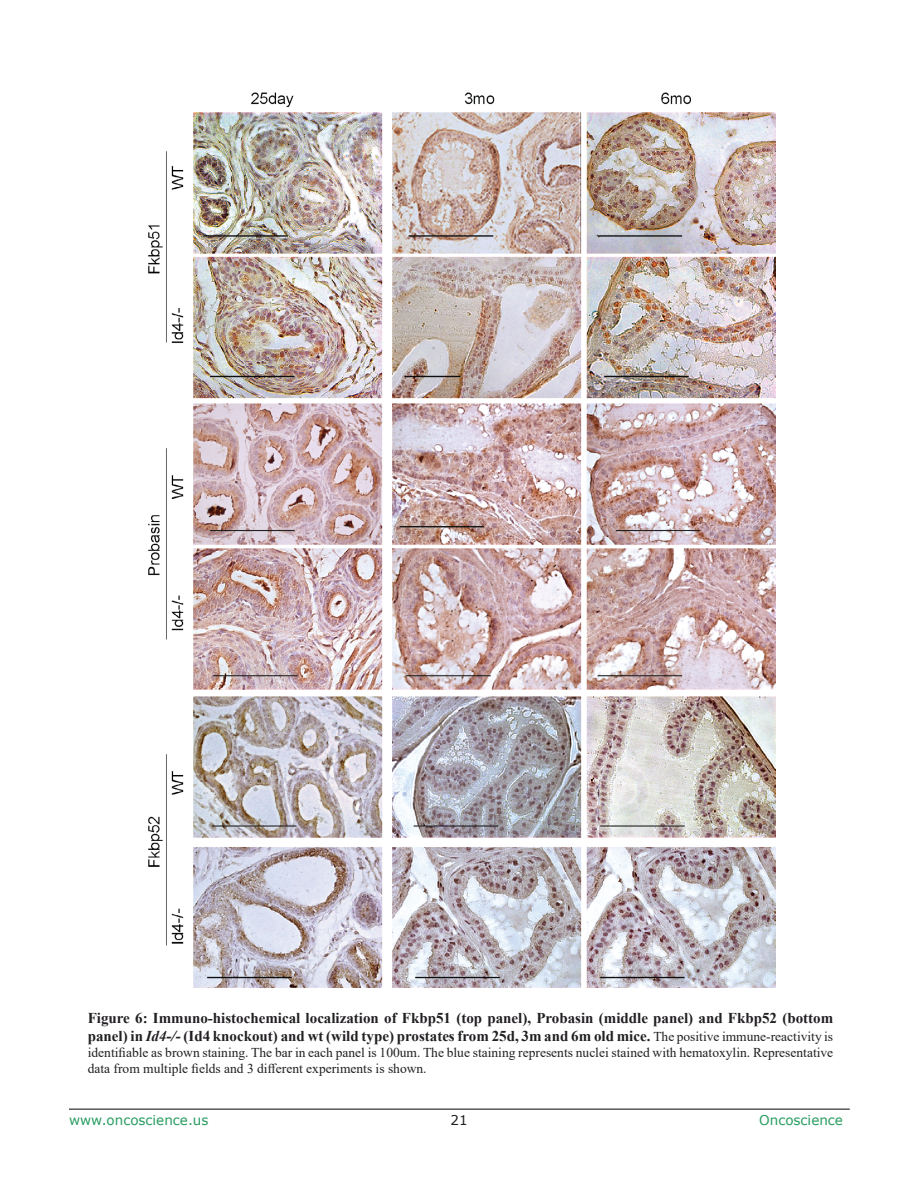
<style>
.page{position:relative;width:918px;height:1188px;background:#fff}
.page>*{position:absolute;margin:0;border:0;box-sizing:border-box;transform-origin:0 0}
.t1{font:700 15px/18px "Times New Roman";color:#221f22}
.t2{font:13.5px/16.2px "Times New Roman";color:#221f22}
.t3{font:13.5px "Verdana";color:#279c60}
.t4{font:13.5px "Verdana";color:#221f22}
.s1{font-style:italic}
.s2{font-weight:400;font-size:13.5px}
</style>
<div class="page">
<hr style="left:69px;top:1109px;width:781px;height:1px;background:#000">
<img style="left:148px;top:92px;width:628px;height:896px">
<p class="t1" style="left:88px;top:1008px;width:747px">Figure 6: Immuno-histochemical localization of Fkbp51 (top panel), Probasin (middle panel) and Fkbp52 (bottom panel) in <span class="s1">Id4-/-</span> (Id4 knockout) and wt (wild type) prostates from 25d, 3m and 6m old mice. <span class="s2">The positive immune-reactivity is</span></p>
<p class="t2" style="left:88px;top:1044px;width:747px">identifiable as brown staining. The bar in each panel is 100um. The blue staining represents nuclei stained with hematoxylin. Representative data from multiple fields and 3 different experiments is shown.</p>
<p class="t3" style="left:69px;top:1111px;width:141px">www.oncoscience.us</p>
<p class="t4" style="left:450px;top:1111px;width:19px">21</p>
<p class="t3" style="left:759px;top:1111px;width:85px">Oncoscience</p>
</div>
